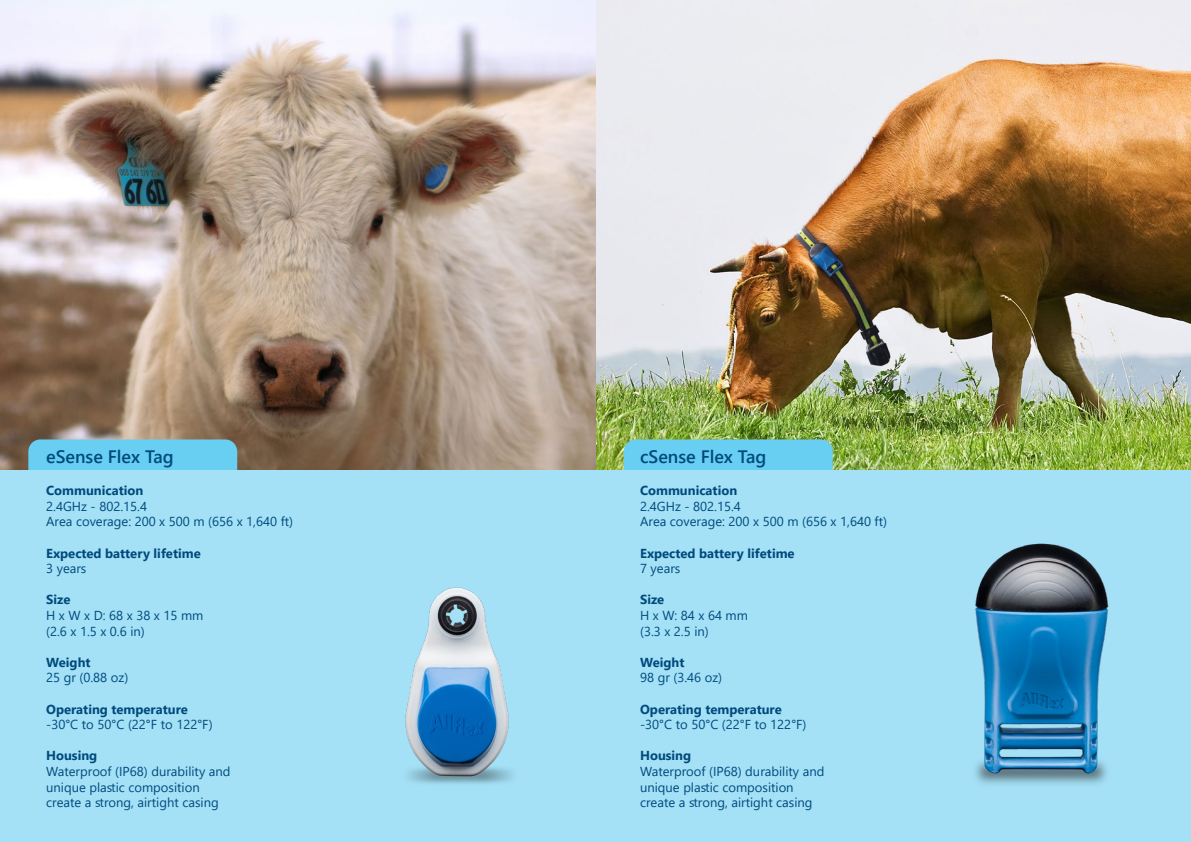
<style>
.page{position:relative;width:1191px;height:842px;background:#fff}
.page>*{position:absolute;margin:0;border:0;box-sizing:border-box;transform-origin:0 0}
.t1{font:600 18px "Segoe UI";color:#004a7c}
.t2{font:13px/15.6px "Segoe UI";color:#004a7c}
.t3{font:700 13px "Segoe UI";color:#004a7c}
</style>
<div class="page">
<img style="left:595px;top:0;width:596px;height:470px">
<img style="left:0;top:0;width:595px;height:470px">
<div style="left:28px;top:439px;width:209px;height:47px;background:#68cef2;border-radius:12px"></div>
<div style="left:624px;top:439px;width:208px;height:47px;background:#68cef2;border-radius:12px"></div>
<div style="left:0;top:470px;width:1191px;height:372px;background:#a4e1f7"></div>
<img style="left:405px;top:587px;width:108px;height:197px">
<img style="left:975px;top:543px;width:134px;height:242px">
<h1 class="t1" style="left:46px;top:439px;width:129px">eSense Flex Tag</h1>
<h1 class="t1" style="left:640px;top:439px;width:128px">cSense Flex Tag</h1>
<p class="t3" style="left:46px;top:478px;width:99px">Communication</p>
<p class="t2" style="left:46px;top:497px;width:248px">2.4GHz - 802.15.4<br>Area coverage: 200 x 500 m (656 x 1,640 ft)</p>
<p class="t3" style="left:46px;top:541px;width:156px">Expected battery lifetime</p>
<p class="t2" style="left:46px;top:560px;width:42px">3 years</p>
<p class="t3" style="left:46px;top:587px;width:26px">Size</p>
<p class="t2" style="left:46px;top:606px;width:159px">H x W x D: 68 x 38 x 15 mm (2.6 x 1.5 x 0.6 in)</p>
<p class="t3" style="left:46px;top:650px;width:46px">Weight</p>
<p class="t2" style="left:46px;top:669px;width:84px">25 gr (0.88 oz)</p>
<p class="t3" style="left:46px;top:697px;width:143px">Operating temperature</p>
<p class="t2" style="left:46px;top:716px;width:168px">-30°C to 50°C (22°F to 122°F)</p>
<p class="t3" style="left:46px;top:743px;width:53px">Housing</p>
<p class="t2" style="left:46px;top:762px;width:186px">Waterproof (IP68) durability and unique plastic composition create a strong, airtight casing</p>
<p class="t3" style="left:640px;top:478px;width:99px">Communication</p>
<p class="t2" style="left:640px;top:497px;width:248px">2.4GHz - 802.15.4<br>Area coverage: 200 x 500 m (656 x 1,640 ft)</p>
<p class="t3" style="left:640px;top:541px;width:156px">Expected battery lifetime</p>
<p class="t2" style="left:640px;top:560px;width:42px">7 years</p>
<p class="t3" style="left:640px;top:587px;width:26px">Size</p>
<p class="t2" style="left:640px;top:606px;width:109px">H x W: 84 x 64 mm (3.3 x 2.5 in)</p>
<p class="t3" style="left:640px;top:650px;width:46px">Weight</p>
<p class="t2" style="left:640px;top:669px;width:84px">98 gr (3.46 oz)</p>
<p class="t3" style="left:640px;top:697px;width:143px">Operating temperature</p>
<p class="t2" style="left:640px;top:716px;width:168px">-30°C to 50°C (22°F to 122°F)</p>
<p class="t3" style="left:640px;top:743px;width:53px">Housing</p>
<p class="t2" style="left:640px;top:762px;width:186px">Waterproof (IP68) durability and unique plastic composition create a strong, airtight casing</p>
</div>
